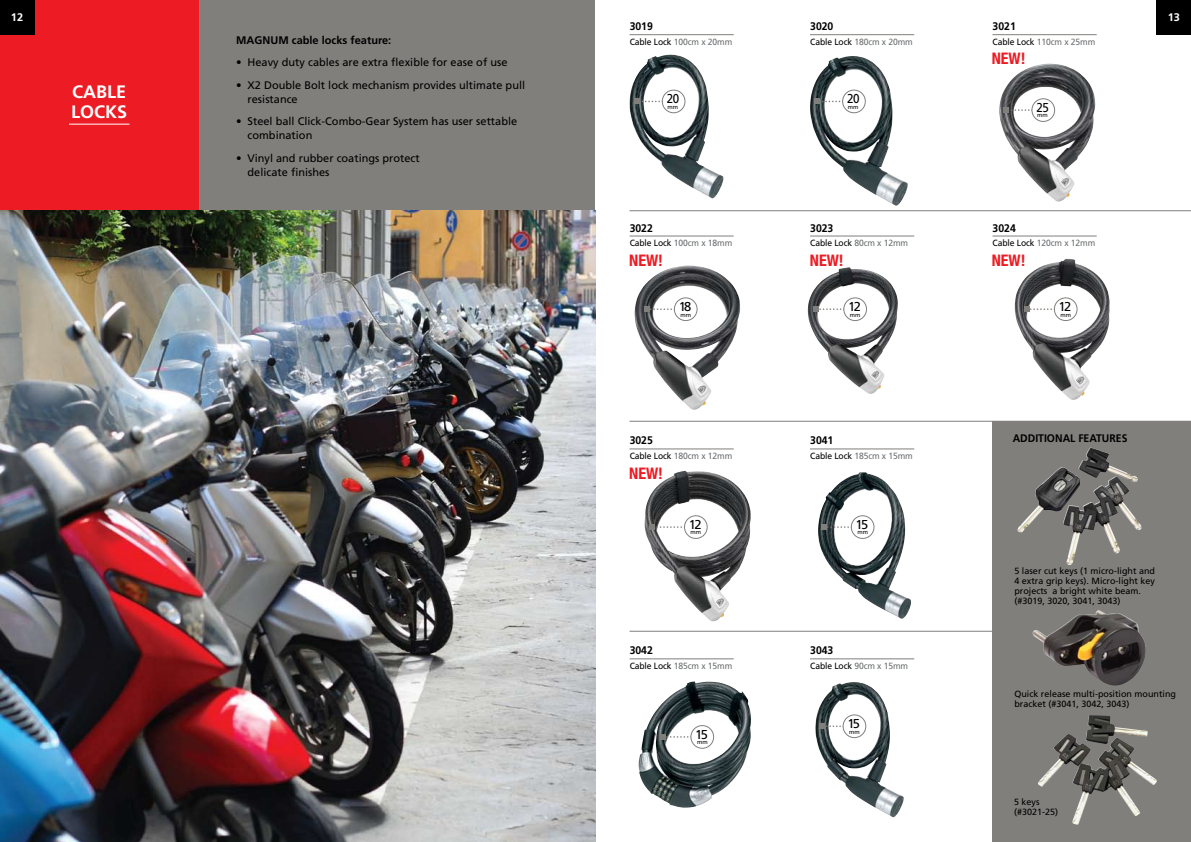
<style>
.page{position:relative;width:1191px;height:842px;background:#fff}
.page>*{position:absolute;margin:0;border:0;box-sizing:border-box;transform-origin:0 0}
.t1{font:700 18px/20px "Frutiger";color:#fff}
.t2{font:700 condensed 16px "Helvetica Neue";color:#ed1c24}
.t3{font:12.9px "Frutiger";letter-spacing:-.12em;color:#000}
.t4{font:12.9px "Frutiger";letter-spacing:-.12em;color:#000;scale:.9 1}
.t5{font:11px/14px "Frutiger";color:#000}
.t6{font:700 11px "Frutiger";color:#000;scale:.95 1}
.t7{font:700 11px "Frutiger";color:#000}
.t8{font:700 11px "Frutiger";color:#fff}
.t9{font:9px/10px "Frutiger";color:#000}
.t10{font:9px "Frutiger";letter-spacing:-.01em;color:#6d6f71;scale:.95 1}
.t11{font:9px "Frutiger";color:#000;scale:.95 1}
.s1{color:#000}
.s2{color:#6d6f71}
</style>
<div class="page">
<div style="left:198px;top:0;width:397px;height:210px;background:#817f7c"></div>
<div style="left:0;top:0;width:198px;height:210px;background:#ed1c24"></div>
<div style="left:0;top:0;width:34px;height:34px;background:#000"></div>
<hr style="left:629px;top:421px;width:562px;height:1px;background:#817f7c">
<hr style="left:629px;top:631px;width:363px;height:1px;background:#817f7c">
<hr style="left:629px;top:210px;width:562px;height:1px;background:#817f7c">
<div style="left:1157px;top:0;width:34px;height:34px;background:#000"></div>
<div style="left:992px;top:421px;width:199px;height:421px;background:#817f7c"></div>
<img style="left:0;top:210px;width:595px;height:632px">
<hr style="left:69px;top:124px;width:60px;height:1px;background:#fff">
<hr style="left:629px;top:34px;width:104px;height:1px;background:#817f7c">
<hr style="left:810px;top:34px;width:104px;height:1px;background:#817f7c">
<hr style="left:992px;top:34px;width:104px;height:1px;background:#817f7c">
<hr style="left:629px;top:236px;width:104px;height:1px;background:#817f7c">
<hr style="left:810px;top:236px;width:104px;height:1px;background:#817f7c">
<hr style="left:992px;top:236px;width:104px;height:1px;background:#817f7c">
<hr style="left:629px;top:449px;width:104px;height:1px;background:#817f7c">
<img style="left:629px;top:55px;width:85px;height:143px">
<img style="left:810px;top:56px;width:97px;height:150px">
<img style="left:818px;top:472px;width:93px;height:147px">
<img style="left:638px;top:682px;width:91px;height:126px">
<img style="left:815px;top:682px;width:88px;height:135px">
<img style="left:999px;top:64px;width:96px;height:138px">
<img style="left:634px;top:266px;width:106px;height:144px">
<img style="left:808px;top:267px;width:90px;height:127px">
<img style="left:1014px;top:259px;width:95px;height:141px">
<img style="left:644px;top:471px;width:107px;height:150px">
<hr style="left:810px;top:449px;width:104px;height:1px;background:#817f7c">
<hr style="left:629px;top:659px;width:104px;height:1px;background:#817f7c">
<hr style="left:810px;top:659px;width:104px;height:1px;background:#817f7c">
<svg style="left:634px;top:99px;width:28px;height:5px"></svg>
<div style="left:662px;top:90px;width:23px;height:23px;background:#fff;border-radius:50%"></div>
<div style="left:662px;top:90px;width:23px;height:23px;border:1px solid #817f7c;border-radius:50%"></div>
<svg style="left:814px;top:99px;width:28px;height:5px"></svg>
<div style="left:842px;top:90px;width:23px;height:23px;background:#fff;border-radius:50%"></div>
<div style="left:842px;top:90px;width:23px;height:23px;border:1px solid #817f7c;border-radius:50%"></div>
<svg style="left:1003px;top:108px;width:28px;height:5px"></svg>
<div style="left:1032px;top:99px;width:22px;height:22px;background:#fff;border-radius:50%"></div>
<div style="left:1031px;top:98px;width:24px;height:24px;border:1px solid #817f7c;border-radius:50%"></div>
<svg style="left:814px;top:307px;width:29px;height:5px"></svg>
<div style="left:843px;top:298px;width:23px;height:23px;background:#fff;border-radius:50%"></div>
<div style="left:843px;top:297px;width:24px;height:24px;border:1px solid #817f7c;border-radius:50%"></div>
<svg style="left:1024px;top:307px;width:29px;height:5px"></svg>
<div style="left:1054px;top:298px;width:23px;height:23px;background:#fff;border-radius:50%"></div>
<div style="left:1053px;top:297px;width:24px;height:24px;border:1px solid #817f7c;border-radius:50%"></div>
<svg style="left:644px;top:307px;width:30px;height:5px"></svg>
<div style="left:674px;top:298px;width:23px;height:23px;background:#fff;border-radius:50%"></div>
<div style="left:674px;top:297px;width:23px;height:24px;border:1px solid #817f7c;border-radius:50%"></div>
<svg style="left:649px;top:525px;width:35px;height:5px"></svg>
<div style="left:684px;top:516px;width:23px;height:22px;background:#fff;border-radius:50%"></div>
<div style="left:684px;top:515px;width:23px;height:24px;border:1px solid #817f7c;border-radius:50%"></div>
<svg style="left:821px;top:525px;width:30px;height:5px"></svg>
<div style="left:851px;top:516px;width:23px;height:22px;background:#fff;border-radius:50%"></div>
<div style="left:851px;top:515px;width:23px;height:24px;border:1px solid #817f7c;border-radius:50%"></div>
<svg style="left:661px;top:734px;width:29px;height:5px"></svg>
<div style="left:691px;top:726px;width:22px;height:22px;background:#fff;border-radius:50%"></div>
<div style="left:690px;top:725px;width:24px;height:24px;border:1px solid #817f7c;border-radius:50%"></div>
<svg style="left:819px;top:724px;width:23px;height:5px"></svg>
<div style="left:843px;top:715px;width:22px;height:23px;background:#fff;border-radius:50%"></div>
<div style="left:842px;top:714px;width:24px;height:24px;border:1px solid #817f7c;border-radius:50%"></div>
<img style="left:1018px;top:447px;width:119px;height:81px">
<img style="left:1038px;top:715px;width:109px;height:72px">
<img style="left:1032px;top:613px;width:84px;height:72px">
<p class="t8" style="left:11px;top:11px;width:14px">12</p>
<p class="t8" style="left:1167px;top:11px;width:14px">13</p>
<p class="t6" style="left:629px;top:20px;width:26px">3019</p>
<p class="t10" style="left:629px;top:36px;width:110px"><span class="s1">Cable Lock</span> 100cm x 20mm</p>
<p class="t6" style="left:810px;top:20px;width:26px">3020</p>
<p class="t10" style="left:810px;top:36px;width:110px"><span class="s1">Cable Lock</span> 180cm x 20mm</p>
<p class="t6" style="left:992px;top:20px;width:26px">3021</p>
<p class="t10" style="left:992px;top:36px;width:110px"><span class="s1">Cable Lock</span> 110cm x 25mm</p>
<p class="t7" style="left:236px;top:33px;width:157px">MAGNUM cable locks feature:</p>
<p class="t5" style="left:236px;top:55px;width:273px">• Heavy duty cables are extra flexible for ease of use</p>
<p class="t5" style="left:248px;top:78px;width:279px;text-indent:-11px">• X2 Double Bolt lock mechanism provides ultimate pull resistance</p>
<p class="t5" style="left:248px;top:114px;width:271px;text-indent:-11px">• Steel ball Click-Combo-Gear System has user settable combination</p>
<p class="t5" style="left:248px;top:151px;width:174px;text-indent:-11px">• Vinyl and rubber coatings protect delicate finishes</p>
<h2 class="t2" style="left:991px;top:48px;width:35px">NEW!</h2>
<h1 class="t1" style="left:71px;top:82px;width:58px">CABLE<br>LOCKS</h1>
<p class="t4" style="left:667px;top:91px;width:15px">20<sub>mm</sub></p>
<p class="t4" style="left:847px;top:91px;width:15px">20<sub>mm</sub></p>
<p class="t4" style="left:1036px;top:100px;width:15px">25<sub>mm</sub></p>
<p class="t6" style="left:629px;top:221px;width:26px">3022</p>
<p class="t10" style="left:629px;top:238px;width:110px"><span class="s1">Cable Lock</span> 100cm x 18mm</p>
<p class="t6" style="left:810px;top:221px;width:26px">3023</p>
<p class="t11" style="left:810px;top:238px;width:105px">Cable Lock <span class="s2">80cm x 12mm</span></p>
<p class="t6" style="left:992px;top:221px;width:26px">3024</p>
<p class="t10" style="left:992px;top:238px;width:110px"><span class="s1">Cable Lock</span> 120cm x 12mm</p>
<h2 class="t2" style="left:629px;top:251px;width:35px">NEW!</h2>
<h2 class="t2" style="left:810px;top:251px;width:35px">NEW!</h2>
<h2 class="t2" style="left:991px;top:251px;width:35px">NEW!</h2>
<p class="t3" style="left:678px;top:299px;width:14px">18<sub>mm</sub></p>
<p class="t6" style="left:629px;top:434px;width:26px">3025</p>
<p class="t10" style="left:629px;top:451px;width:110px"><span class="s1">Cable Lock</span> 180cm x 12mm</p>
<h2 class="t2" style="left:629px;top:463px;width:35px">NEW!</h2>
<p class="t3" style="left:848px;top:299px;width:14px">12<sub>mm</sub></p>
<p class="t3" style="left:1058px;top:299px;width:14px">12<sub>mm</sub></p>
<p class="t6" style="left:810px;top:434px;width:26px">3041</p>
<p class="t10" style="left:810px;top:451px;width:110px"><span class="s1">Cable Lock</span> 185cm x 15mm</p>
<p class="t6" style="left:1012px;top:432px;width:122px">ADDITIONAL FEATURES</p>
<p class="t3" style="left:689px;top:517px;width:14px">12<sub>mm</sub></p>
<p class="t3" style="left:855px;top:517px;width:14px">15<sub>mm</sub></p>
<p class="t6" style="left:629px;top:644px;width:26px">3042</p>
<p class="t10" style="left:629px;top:661px;width:110px"><span class="s1">Cable Lock</span> 185cm x 15mm</p>
<p class="t3" style="left:695px;top:727px;width:14px">15<sub>mm</sub></p>
<p class="t6" style="left:810px;top:644px;width:26px">3043</p>
<p class="t11" style="left:810px;top:661px;width:105px">Cable Lock <span class="s2">90cm x 15mm</span></p>
<p class="t3" style="left:847px;top:716px;width:14px">15<sub>mm</sub></p>
<p class="t9" style="left:1014px;top:566px;width:142px">5 laser cut keys (1 micro-light and<br>4 extra grip keys). Micro-light key projects a bright white beam. (#3019, 3020, 3041, 3043)</p>
<p class="t9" style="left:1014px;top:689px;width:163px">Quick release multi-position mounting bracket (#3041, 3042, 3043)</p>
<p class="t9" style="left:1014px;top:796px;width:46px">5 keys (#3021-25)</p>
</div>
